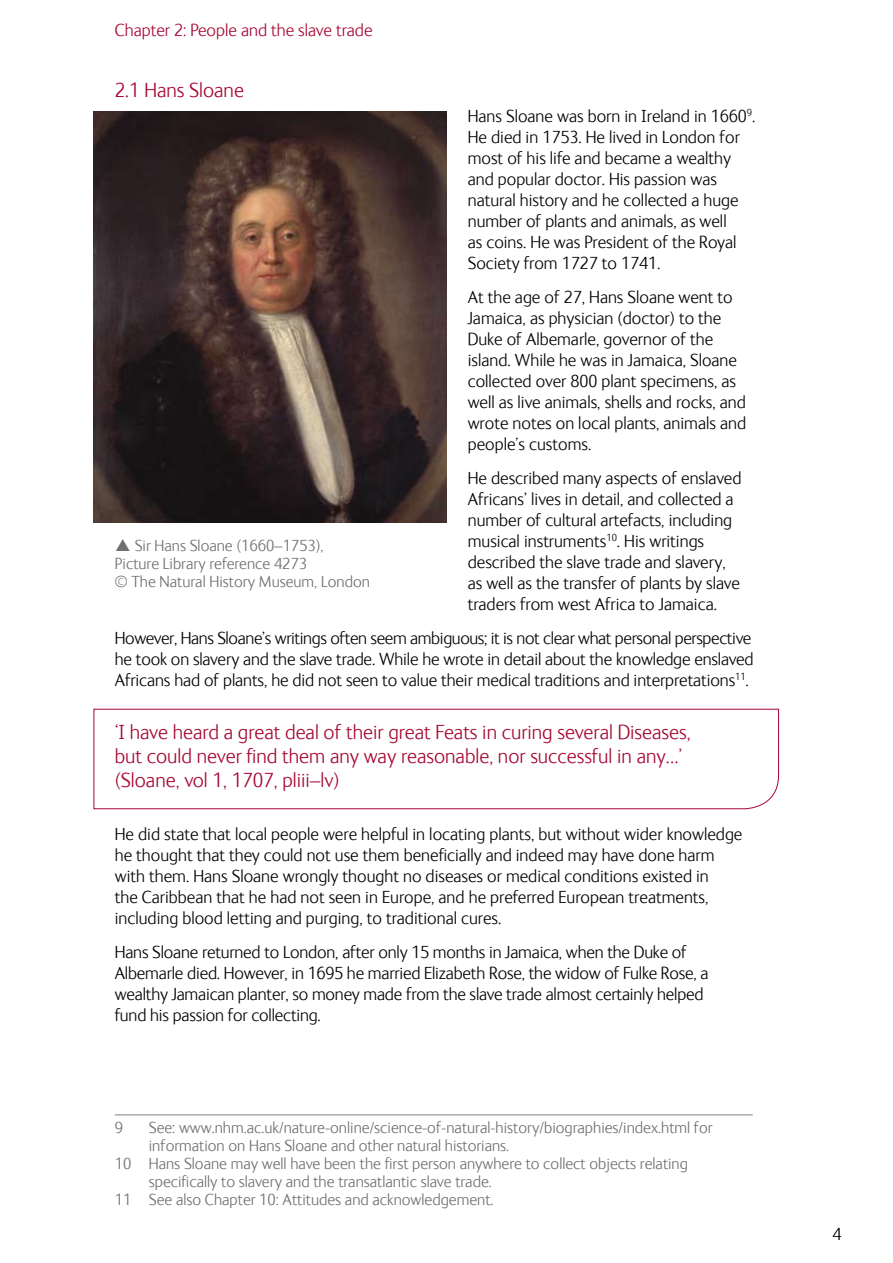
<style>
.page{position:relative;width:893px;height:1263px;background:#fff}
.page>*{position:absolute;margin:0;border:0;box-sizing:border-box;transform-origin:0 0}
.t1{font:300 21px/24px "NHM Ingrid";color:#a70532}
.t2{font:300 18px/21px "NHM Ingrid";color:#000}
.t3{font:300 18px "NHM Ingrid";color:#a70532}
.t4{font:300 16.5px/18px "NHM Ingrid";color:#6d6f71}
</style>
<div class="page">
<hr style="left:115px;top:1114px;width:638px;height:1px;background:#808285">
<img style="left:94px;top:111px;width:352px;height:412px">
<svg style="left:93px;top:708px;width:686px;height:101px"></svg>
<p class="t3" style="left:115px;top:21px;width:259px">Chapter 2: People and the slave trade</p>
<p class="t1" style="left:115px;top:78px;width:131px">2.1 Hans Sloane</p>
<p class="t2" style="left:468px;top:106px;width:289px">Hans Sloane was born in Ireland in 1660<sup>9</sup>.<br>He died in 1753. He lived in London for most of his life and became a wealthy and popular doctor. His passion was natural history and he collected a huge number of plants and animals, as well<br>as coins. He was President of the Royal Society from 1727 to 1741.</p>
<p class="t2" style="left:468px;top:287px;width:280px">At the age of 27, Hans Sloane went to Jamaica, as physician (doctor) to the Duke of Albemarle, governor of the island. While he was in Jamaica, Sloane collected over 800 plant specimens, as well as live animals, shells and rocks, and wrote notes on local plants, animals and people’s customs.</p>
<p class="t2" style="left:468px;top:468px;width:275px">He described many aspects of enslaved Africans’ lives in detail, and collected a number of cultural artefacts, including musical instruments<sup>10</sup>. His writings described the slave trade and slavery, as well as the transfer of plants by slave traders from west Africa to Jamaica.</p>
<p class="t2" style="left:115px;top:627px;width:640px">However, Hans Sloane’s writings often seem ambiguous; it is not clear what personal perspective he took on slavery and the slave trade. While he wrote in detail about the knowledge enslaved<br>Africans had of plants, he did not seen to value their medical traditions and interpretations<sup>11</sup>.</p>
<p class="t1" style="left:115px;top:721px;width:577px">‘I have heard a great deal of their great Feats in curing several Diseases, but could never find them any way reasonable, nor successful in any…’ (Sloane, vol 1, 1707, pliii–lv)</p>
<p class="t2" style="left:115px;top:824px;width:629px">He did state that local people were helpful in locating plants, but without wider knowledge he thought that they could not use them beneficially and indeed may have done harm with them. Hans Sloane wrongly thought no diseases or medical conditions existed in<br>the Caribbean that he had not seen in Europe, and he preferred European treatments, including blood letting and purging, to traditional cures.</p>
<p class="t2" style="left:115px;top:942px;width:595px">Hans Sloane returned to London, after only 15 months in Jamaica, when the Duke of Albemarle died. However, in 1695 he married Elizabeth Rose, the widow of Fulke Rose, a wealthy Jamaican planter, so money made from the slave trade almost certainly helped fund his passion for collecting.</p>
<p class="t4" style="left:115px;top:536px;width:257px;text-indent:20px">Sir Hans Sloane (1660–1753),<br>Picture Library reference 4273<br>© The Natural History Museum, London</p>
<p class="t4" style="left:115px;top:1119px;width:10px">9</p>
<p class="t4" style="left:149px;top:1119px;width:565px">See: www.nhm.ac.uk/nature-online/science-of-natural-history/biographies/index.html for</p>
<p class="t4" style="left:149px;top:1137px;width:362px">information on Hans Sloane and other natural historians.</p>
<p class="t4" style="left:115px;top:1155px;width:575px">10 Hans Sloane may well have been the first person anywhere to collect objects relating</p>
<p class="t4" style="left:149px;top:1173px;width:345px">specifically to slavery and the transatlantic slave trade.</p>
<p class="t4" style="left:115px;top:1191px;width:380px">11 See also Chapter 10: Attitudes and acknowledgement.</p>
<p class="t2" style="left:832px;top:1224px;width:10px">4</p>
</div>
